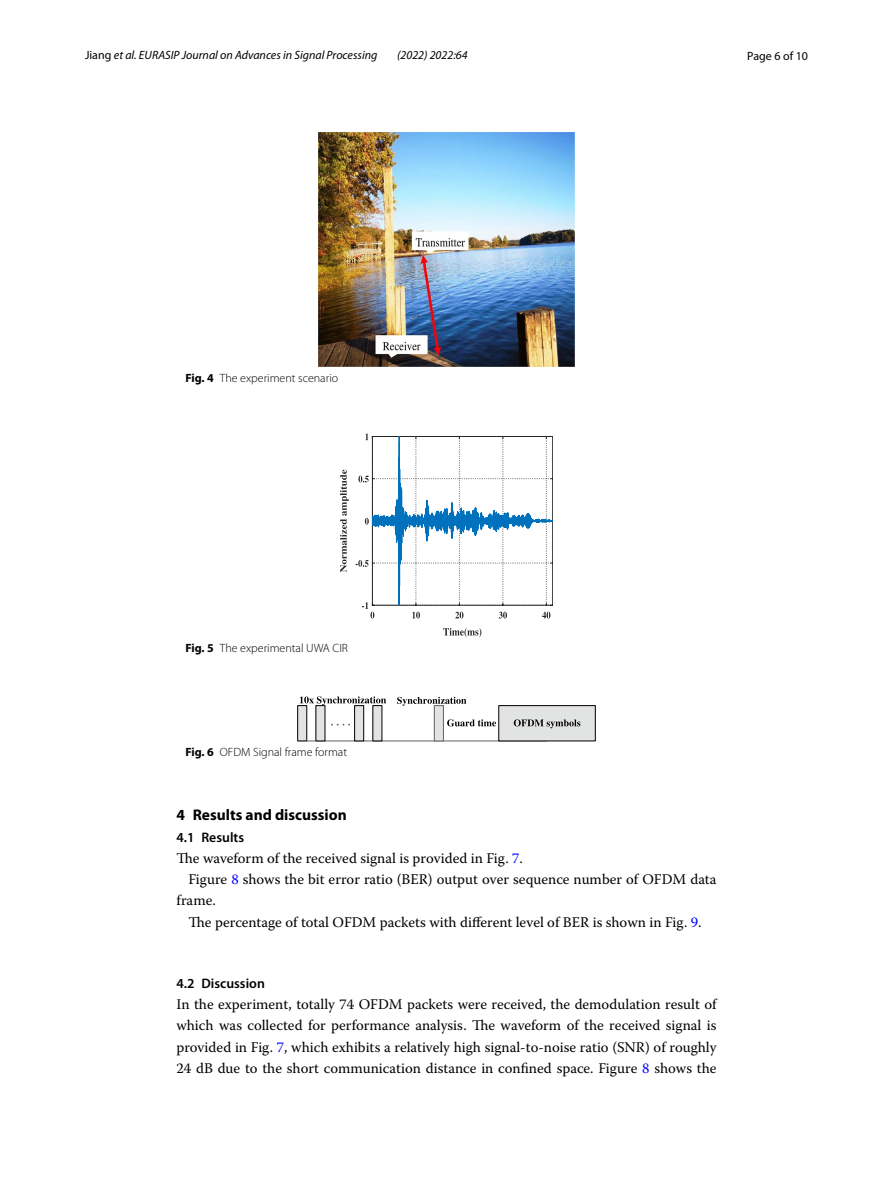
<style>
.page{position:relative;width:893px;height:1187px;background:#fff}
.page>*{position:absolute;margin:0;border:0;box-sizing:border-box;transform-origin:0 0}
.t1{font:700 15.45px "Myriad Pro";color:#000}
.t2{font:14.7px/21.3px "Warnock Pro";color:#000;text-align:justify}
.t3{font:600 13.8px "Myriad Pro";color:#000}
.t4{font:300 12px "Myriad Pro";color:#000}
.t5{font:italic 12px "Myriad Pro";color:#000}
.t6{font:12px "Myriad Pro";color:#000}
.s1{font-style:normal}
.s2{font-weight:700}
.s3{color:#00f}
</style>
<div class="page">
<img style="left:319px;top:133px;width:255px;height:233px">
<svg style="left:443px;top:628px;width:38px;height:9px"></svg>
<svg style="left:356px;top:433px;width:197px;height:185px"></svg>
<svg style="left:340px;top:469px;width:9px;height:103px"></svg>
<div style="left:298px;top:705px;width:9px;height:36px;background:#e2e3e3"></div>
<div style="left:297px;top:705px;width:10px;height:36px;border:1px solid #000"></div>
<hr style="left:298px;top:740px;width:249px;height:1px;background:#626262">
<div style="left:316px;top:705px;width:9px;height:36px;background:#e2e3e3"></div>
<div style="left:355px;top:705px;width:9px;height:36px;background:#e2e3e3"></div>
<div style="left:354px;top:705px;width:10px;height:36px;border:1px solid #000"></div>
<div style="left:373px;top:705px;width:9px;height:36px;background:#e2e3e3"></div>
<div style="left:434px;top:705px;width:9px;height:36px;background:#e2e3e3"></div>
<div style="left:434px;top:705px;width:10px;height:36px;border:1px solid #626262"></div>
<div style="left:499px;top:705px;width:96px;height:36px;background:#e2e3e3"></div>
<div style="left:498px;top:705px;width:98px;height:36px;border:1px solid #000"></div>
<svg style="left:514px;top:719px;width:66px;height:9px"></svg>
<svg style="left:447px;top:719px;width:49px;height:7px"></svg>
<svg style="left:300px;top:696px;width:86px;height:9px"></svg>
<svg style="left:397px;top:696px;width:69px;height:9px"></svg>
<p class="t5" style="left:85px;top:48px;width:294px"><span class="s1">Jiang</span> et al. EURASIP Journal on Advances in Signal Processing</p>
<p class="t5" style="left:397px;top:48px;width:72px">(2022) 2022:64</p>
<p class="t6" style="left:747px;top:48px;width:62px">Page 6 of 10</p>
<p class="t4" style="left:185px;top:371px;width:154px"><span class="s2">Fig. 4</span> The experiment scenario</p>
<p class="t4" style="left:185px;top:641px;width:164px"><span class="s2">Fig. 5</span> The experimental UWA CIR</p>
<p class="t4" style="left:185px;top:745px;width:163px"><span class="s2">Fig. 6</span> OFDM Signal frame format</p>
<p class="t1" style="left:176px;top:805px;width:172px">4 Results and discussion</p>
<p class="t3" style="left:176px;top:828px;width:69px">4.1 Results</p>
<p class="t2" style="left:176px;top:847px;width:348px">The waveform of the received signal is provided in Fig. <span class="s3">7</span>.</p>
<p class="t2" style="left:188px;top:868px;width:530px">Figure <span class="s3">8</span> shows the bit error ratio (BER) output over sequence number of OFDM data</p>
<p class="t2" style="left:176px;top:889px;width:41px">frame.</p>
<p class="t2" style="left:188px;top:910px;width:515px">The percentage of total OFDM packets with different level of BER is shown in Fig. <span class="s3">9</span>.</p>
<p class="t3" style="left:176px;top:974px;width:90px">4.2 Discussion</p>
<p class="t2" style="left:176px;top:993px;width:542px">In the experiment, totally 74 OFDM packets were received, the demodulation result of which was collected for performance analysis. The waveform of the received signal is provided in Fig. <span class="s3">7</span>, which exhibits a relatively high signal-to-noise ratio (SNR) of roughly 24 dB due to the short communication distance in confined space. Figure <span class="s3">8</span> shows the</p>
</div>
